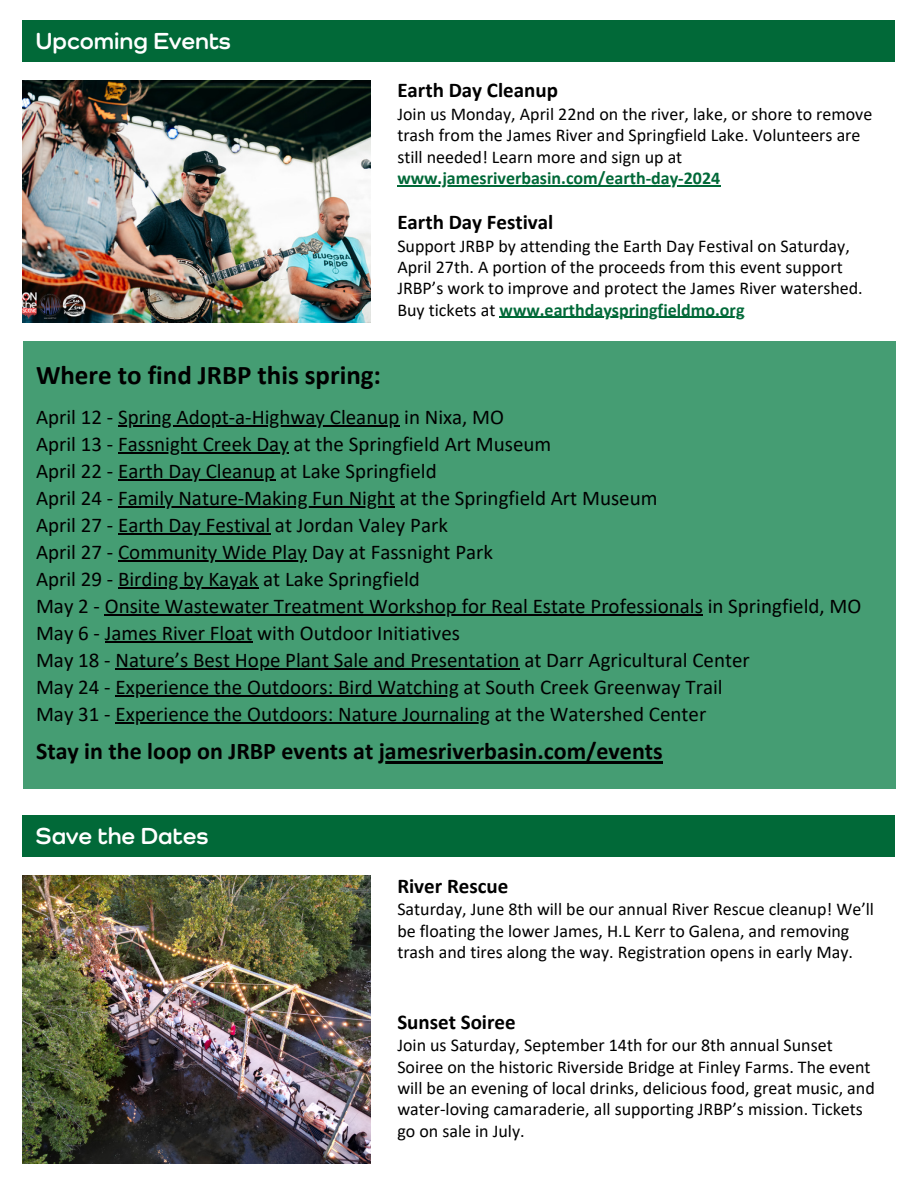
<style>
.page{position:relative;width:918px;height:1188px;background:#fff}
.page>*{position:absolute;margin:0;border:0;box-sizing:border-box;transform-origin:0 0}
.t1{font:700 27px "Calibri";color:#000}
.t2{font:700 24px "Calibri";color:#000}
.t3{font:700 24px "Como W03";color:#fff}
.t4{font:21px/27px "Calibri";color:#000}
.t5{font:700 21px "Calibri";color:#000}
.t6{font:18px/21.3px "Calibri";color:#000}
.t7{font:700 18px "Calibri";color:#016938}
.s1{font-weight:700;color:#016938}
</style>
<div class="page">
<div style="left:23px;top:20px;width:872px;height:41px;background:#016938"></div>
<div style="left:23px;top:815px;width:872px;height:42px;background:#016938"></div>
<div style="left:23px;top:342px;width:872px;height:447px;background:#459d73"></div>
<img style="left:23px;top:81px;width:347px;height:241px">
<hr style="left:397px;top:185px;width:324px;height:1px;background:#016938">
<hr style="left:500px;top:317px;width:245px;height:1px;background:#016938">
<img style="left:23px;top:876px;width:347px;height:288px">
<hr style="left:118px;top:426px;width:281px;height:1px;background:#000">
<hr style="left:118px;top:453px;width:171px;height:1px;background:#000">
<hr style="left:118px;top:480px;width:157px;height:1px;background:#000">
<hr style="left:118px;top:507px;width:277px;height:1px;background:#000">
<hr style="left:118px;top:534px;width:152px;height:1px;background:#000">
<hr style="left:118px;top:561px;width:189px;height:1px;background:#000">
<hr style="left:118px;top:588px;width:140px;height:1px;background:#000">
<hr style="left:105px;top:615px;width:598px;height:1px;background:#000">
<hr style="left:105px;top:642px;width:148px;height:1px;background:#000">
<hr style="left:115px;top:669px;width:405px;height:1px;background:#000">
<hr style="left:115px;top:696px;width:344px;height:1px;background:#000">
<hr style="left:115px;top:723px;width:375px;height:1px;background:#000">
<hr style="left:379px;top:761px;width:284px;height:2px;background:#000">
<h2 class="t3" style="left:36px;top:26px;width:196px">Upcoming Events</h2>
<p class="t5" style="left:397px;top:82px;width:162px">Earth Day Cleanup</p>
<p class="t6" style="left:397px;top:105px;width:477px">Join us Monday, April 22nd on the river, lake, or shore to remove trash from the James River and Springfield Lake. Volunteers are still needed! Learn more and sign up at</p>
<p class="t7" style="left:397px;top:171px;width:324px">www.jamesriverbasin.com/earth-day-2024</p>
<p class="t5" style="left:397px;top:213px;width:158px">Earth Day Festival</p>
<p class="t6" style="left:397px;top:236px;width:467px">Support JRBP by attending the Earth Day Festival on Saturday, April 27th. A portion of the proceeds from this event support JRBP’s work to improve and protect the James River watershed.<br>Buy tickets at <span class="s1">www.earthdayspringfieldmo.org</span></p>
<h1 class="t1" style="left:36px;top:364px;width:347px">Where to find JRBP this spring:</h1>
<p class="t4" style="left:36px;top:406px;width:827px">April 12 - Spring Adopt-a-Highway Cleanup in Nixa, MO<br>April 13 - Fassnight Creek Day at the Springfield Art Museum<br>April 22 - Earth Day Cleanup at Lake Springfield<br>April 24 - Family Nature-Making Fun Night at the Springfield Art Museum<br>April 27 - Earth Day Festival at Jordan Valey Park<br>April 27 - Community Wide Play Day at Fassnight Park<br>April 29 - Birding by Kayak at Lake Springfield<br>May 2 - Onsite Wastewater Treatment Workshop for Real Estate Professionals in Springfield, MO May 6 - James River Float with Outdoor Initiatives<br>May 18 - Nature’s Best Hope Plant Sale and Presentation at Darr Agricultural Center<br>May 24 - Experience the Outdoors: Bird Watching at South Creek Greenway Trail<br>May 31 - Experience the Outdoors: Nature Journaling at the Watershed Center</p>
<h2 class="t2" style="left:36px;top:741px;width:628px">Stay in the loop on JRBP events at jamesriverbasin.com/events</h2>
<h2 class="t3" style="left:36px;top:821px;width:174px">Save the Dates</h2>
<p class="t5" style="left:397px;top:877px;width:113px">River Rescue</p>
<p class="t6" style="left:397px;top:900px;width:478px">Saturday, June 8th will be our annual River Rescue cleanup! We’ll be floating the lower James, H.L Kerr to Galena, and removing trash and tires along the way. Registration opens in early May.</p>
<p class="t5" style="left:397px;top:1013px;width:120px">Sunset Soiree</p>
<p class="t6" style="left:397px;top:1036px;width:479px">Join us Saturday, September 14th for our 8th annual Sunset Soiree on the historic Riverside Bridge at Finley Farms. The event will be an evening of local drinks, delicious food, great music, and water-loving camaraderie, all supporting JRBP’s mission. Tickets go on sale in July.</p>
</div>
